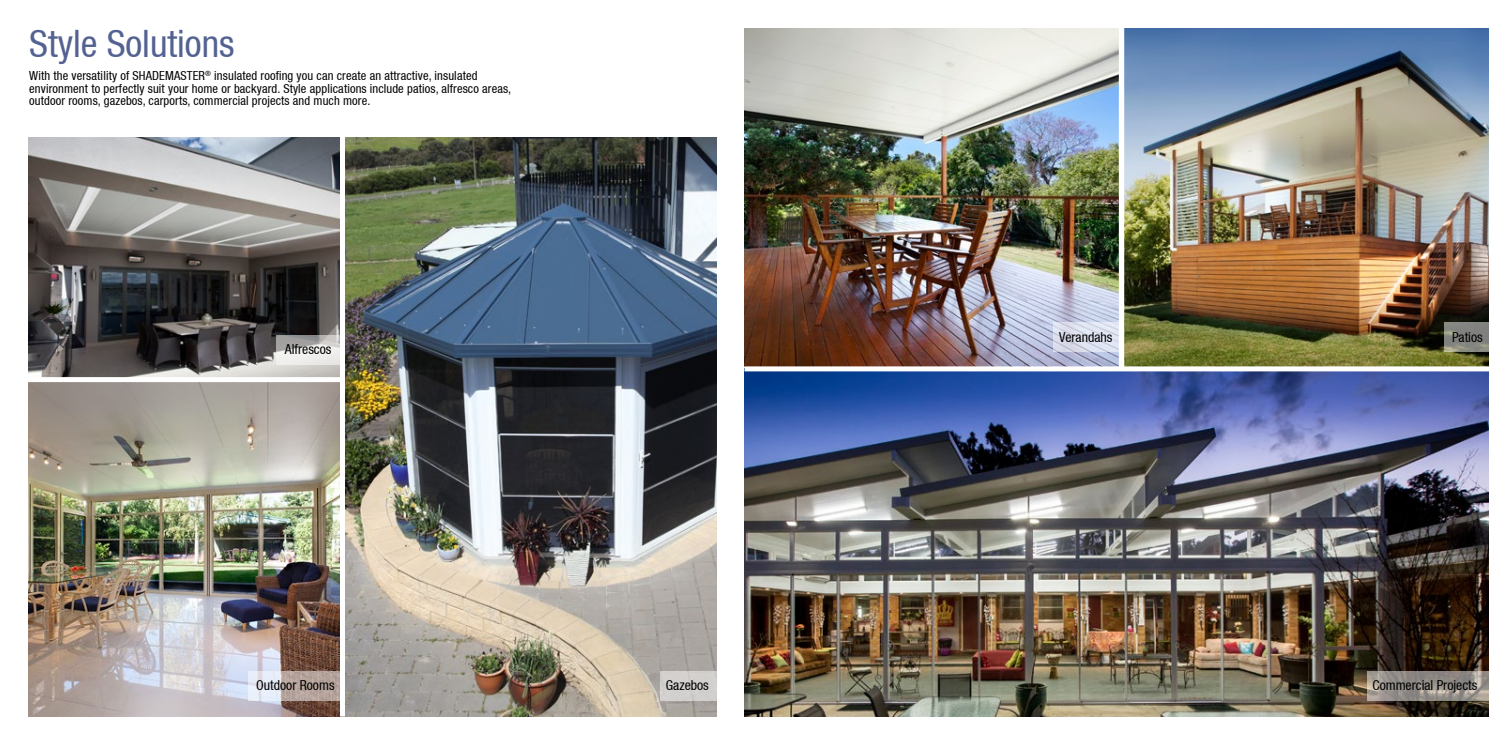
<style>
.page{position:relative;width:1489px;height:745px;background:#fff}
.page>*{position:absolute;margin:0;border:0;box-sizing:border-box;transform-origin:0 0}
.t1{font:condensed 37.75px "Helvetica Neue LT";color:#546292}
.t2{font:condensed 13.75px "Helvetica Neue LT";color:#000}
.t3{font:condensed 12.5px/12.5px "Helvetica Neue LT";letter-spacing:.01em;color:#000}
</style>
<div class="page">
<img style="left:744px;top:29px;width:374px;height:337px">
<img style="left:1124px;top:29px;width:364px;height:337px">
<img style="left:744px;top:371px;width:744px;height:345px">
<img style="left:28px;top:137px;width:688px;height:579px">
<img style="left:28px;top:382px;width:312px;height:334px">
<div style="left:10px;top:377px;width:333px;height:5px;background:#fff"></div>
<svg style="left:1366px;top:671px;width:122px;height:29px;background:#98918c"></svg>
<svg style="left:248px;top:671px;width:92px;height:29px;background:#c6bcbc"></svg>
<svg style="left:276px;top:335px;width:64px;height:29px;fill:#ebeae7"></svg>
<svg style="left:1444px;top:322px;width:44px;height:29px"></svg>
<svg style="left:1053px;top:322px;width:65px;height:29px;background:#dadeec"></svg>
<div style="left:660px;top:671px;width:56px;height:29px;background:#d3d0ce"></div>
<div style="left:340px;top:121px;width:5px;height:595px;background:#fff"></div>
<h1 class="t1" style="left:29px;top:22px;width:207px">Style Solutions</h1>
<p class="t3" style="left:29px;top:70px;width:483px">With the versatility of SHADEMASTER<sup>®</sup> insulated roofing you can create an attractive, insulated environment to perfectly suit your home or backyard. Style applications include patios, alfresco areas, outdoor rooms, gazebos, carports, commercial projects and much more.</p>
<p class="t2" style="left:285px;top:341px;width:48px">Alfrescos</p>
<p class="t2" style="left:1059px;top:329px;width:55px">Verandahs</p>
<p class="t2" style="left:1451px;top:329px;width:32px">Patios</p>
<p class="t2" style="left:666px;top:677px;width:45px">Gazebos</p>
<p class="t2" style="left:256px;top:677px;width:80px">Outdoor Rooms</p>
<p class="t2" style="left:1372px;top:677px;width:106px">Commercial Projects</p>
</div>
